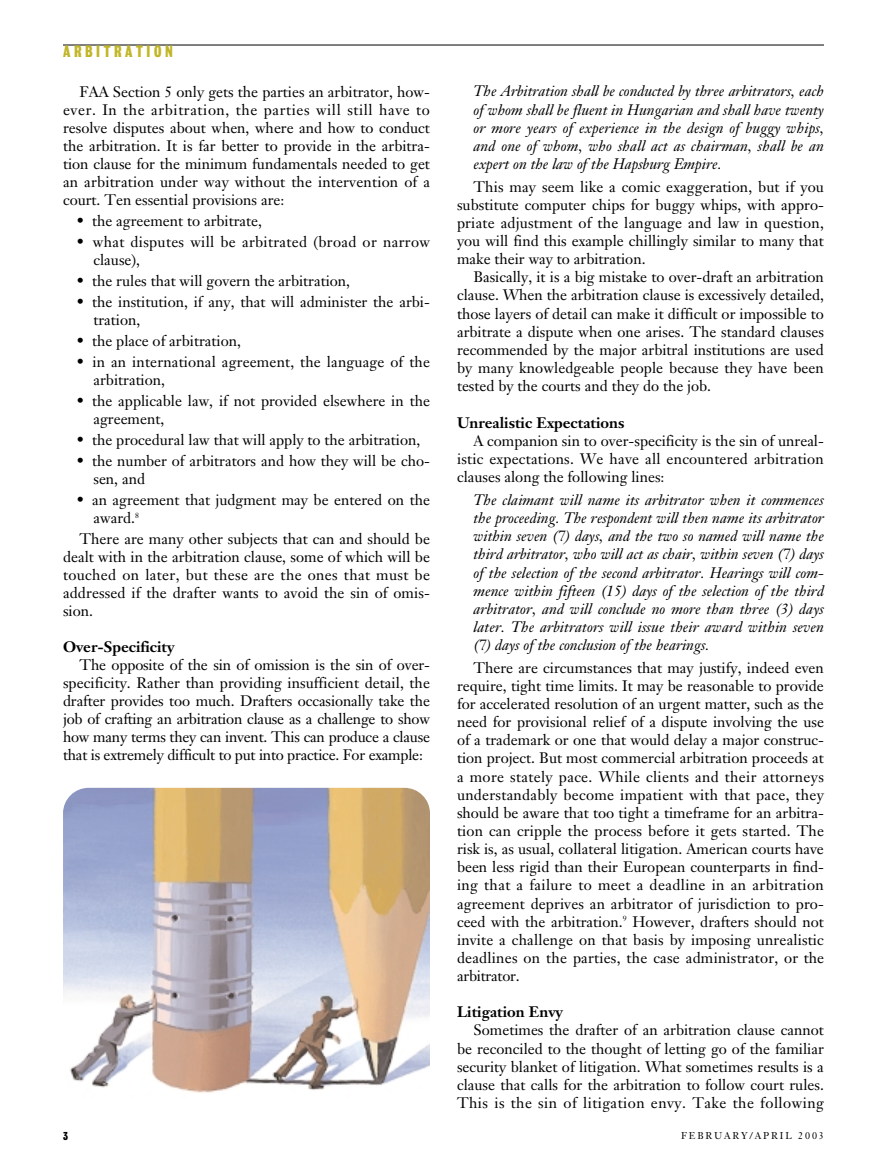
<style>
.page{position:relative;width:878px;height:1175px;background:#fff}
.page>*{position:absolute;margin:0;border:0;box-sizing:border-box;transform-origin:0 0}
.t1{font:15px/18.1px "Janson Text";color:#000;text-align:justify}
.t2{font:italic 15px/18.1px "Janson Text";color:#000;text-align:justify}
.t3{font:700 15px "Janson Text";color:#000}
.t4{font:15px/18px "Janson Text";letter-spacing:.02em;color:#000}
.t5{font:15px "Bureau Grotesque Three Seven";letter-spacing:.235em;color:#c1b627}
.t6{font:10.5px "Bureau Grotesque Three Seven";color:#000}
.t7{font:9.75px "Janson Text";letter-spacing:.185em;color:#000}
</style>
<div class="page">
<hr style="left:63px;top:45px;width:761px;height:1px;background:#000">
<img style="left:63px;top:788px;width:367px;height:322px;border-radius:26px">
<p class="t5" style="left:63px;top:46px;width:111px">ARBITRATION</p>
<p class="t1" style="left:63px;top:84px;width:368px;text-indent:16px">FAA Section 5 only gets the parties an arbitrator, how&shy;ever. In the arbitration, the parties will still have to resolve disputes about when, where and how to conduct the arbitration. It is far better to provide in the arbitra&shy;tion clause for the minimum fundamentals needed to get an arbitration under way without the intervention of a court. Ten essential provisions are:</p>
<p class="t1" style="left:76px;top:213px;width:187px">• the agreement to arbitrate,</p>
<p class="t4" style="left:93px;top:234px;width:338px;text-indent:-17px">• what disputes will be arbitrated (broad or narrow clause),</p>
<p class="t1" style="left:76px;top:273px;width:275px">• the rules that will govern the arbitration,</p>
<p class="t1" style="left:93px;top:294px;width:338px;text-indent:-17px">• the institution, if any, that will administer the arbi&shy;tration,</p>
<p class="t1" style="left:76px;top:333px;width:166px">• the place of arbitration,</p>
<p class="t1" style="left:93px;top:354px;width:338px;text-indent:-17px">• in an international agreement, the language of the arbitration,</p>
<p class="t1" style="left:93px;top:393px;width:338px;text-indent:-17px">• the applicable law, if not provided elsewhere in the agreement,</p>
<p class="t1" style="left:76px;top:432px;width:345px">• the procedural law that will apply to the arbitration,</p>
<p class="t1" style="left:93px;top:453px;width:338px;text-indent:-17px">• the number of arbitrators and how they will be cho&shy;sen, and</p>
<p class="t1" style="left:93px;top:492px;width:338px;text-indent:-17px">• an agreement that judgment may be entered on the award.<sup>8</sup></p>
<p class="t1" style="left:63px;top:531px;width:368px;text-indent:16px">There are many other subjects that can and should be dealt with in the arbitration clause, some of which will be touched on later, but these are the ones that must be addressed if the drafter wants to avoid the sin of omis&shy;sion.</p>
<p class="t3" style="left:63px;top:641px;width:113px">Over-Specificity</p>
<p class="t1" style="left:63px;top:657px;width:368px;text-indent:16px">The opposite of the sin of omission is the sin of over&shy;specificity. Rather than providing insufficient detail, the drafter provides too much. Drafters occasionally take the job of crafting an arbitration clause as a challenge to show how many terms they can invent. This can produce a clause that is extremely difficult to put into practice. For example:</p>
<p class="t2" style="left:473px;top:84px;width:352px">The Arbitration shall be conducted by three arbitrators, each of whom shall be fluent in Hungarian and shall have twenty or more years of experience in the design of buggy whips, and one of whom, who shall act as chairman, shall be an expert on the law of the Hapsburg Empire.</p>
<p class="t1" style="left:457px;top:178px;width:368px;text-indent:16px">This may seem like a comic exaggeration, but if you substitute computer chips for buggy whips, with appro&shy;priate adjustment of the language and law in question, you will find this example chillingly similar to many that make their way to arbitration.</p>
<p class="t1" style="left:457px;top:269px;width:368px;text-indent:16px">Basically, it is a big mistake to over-draft an arbitration clause. When the arbitration clause is excessively detailed, those layers of detail can make it difficult or impossible to arbitrate a dispute when one arises. The standard clauses recommended by the major arbitral institutions are used by many knowledgeable people because they have been tested by the courts and they do the job.</p>
<p class="t3" style="left:457px;top:417px;width:169px">Unrealistic Expectations</p>
<p class="t1" style="left:457px;top:433px;width:368px;text-indent:16px">A companion sin to over-specificity is the sin of unreal&shy;istic expectations. We have all encountered arbitration clauses along the following lines:</p>
<p class="t2" style="left:473px;top:493px;width:352px">The claimant will name its arbitrator when it commences the proceeding. The respondent will then name its arbitrator within seven (7) days, and the two so named will name the third arbitrator, who will act as chair, within seven (7) days of the selection of the second arbitrator. Hearings will com&shy;mence within fifteen (15) days of the selection of the third arbitrator, and will conclude no more than three (3) days later. The arbitrators will issue their award within seven (7) days of the conclusion of the hearings.</p>
<p class="t1" style="left:457px;top:659px;width:368px;text-indent:16px">There are circumstances that may justify, indeed even require, tight time limits. It may be reasonable to provide for accelerated resolution of an urgent matter, such as the need for provisional relief of a dispute involving the use of a trademark or one that would delay a major construc&shy;tion project. But most commercial arbitration proceeds at a more stately pace. While clients and their attorneys understandably become impatient with that pace, they should be aware that too tight a timeframe for an arbitra&shy;tion can cripple the process before it gets started. The risk is, as usual, collateral litigation. American courts have been less rigid than their European counterparts in find&shy;ing that a failure to meet a deadline in an arbitration agreement deprives an arbitrator of jurisdiction to pro&shy;ceed with the arbitration.<sup>9</sup> However, drafters should not invite a challenge on that basis by imposing unrealistic deadlines on the parties, the case administrator, or the arbitrator.</p>
<p class="t3" style="left:457px;top:1006px;width:108px">Litigation Envy</p>
<p class="t1" style="left:457px;top:1022px;width:368px;text-indent:16px">Sometimes the drafter of an arbitration clause cannot be reconciled to the thought of letting go of the familiar security blanket of litigation. What sometimes results is a clause that calls for the arbitration to follow court rules.<br>This is the sin of litigation envy. Take the following</p>
<p class="t6" style="left:63px;top:1131px;width:6px">3</p>
<p class="t7" style="left:681px;top:1131px;width:144px">FEBRUARY/APRIL 2003</p>
</div>
